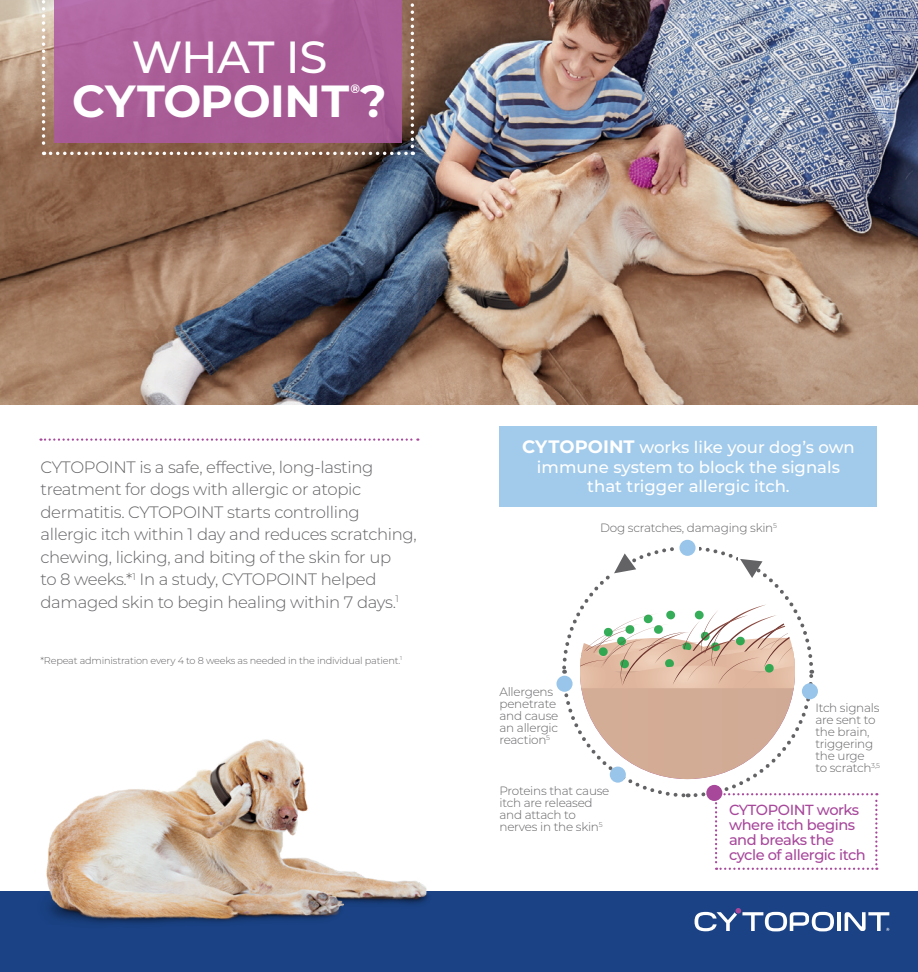
<style>
.page{position:relative;width:918px;height:972px;background:#fff}
.page>*{position:absolute;margin:0;border:0;box-sizing:border-box;transform-origin:0 0}
.t1{font:700 45px "Montserrat";letter-spacing:-.01em;color:#fff}
.t2{font:500 45px "Montserrat";letter-spacing:-.02em;color:#fff}
.t3{font:300 16.5px/22.5px "Montserrat";letter-spacing:-.02em;color:#636366}
.t4{font:500 16.5px/19.5px "Montserrat";color:#fff;text-align:center}
.t5{font:500 14.7px/15px "Montserrat";letter-spacing:-.03em;color:#a7489b}
.t6{font:700 12.3px "Montserrat";color:#fff}
.t7{font:300 12px/12px "Montserrat";letter-spacing:-.02em;color:#636366}
.t8{font:300 9.75px "Montserrat";letter-spacing:-.02em;color:#636366}
.s1{font-weight:700;font-size:18px}
</style>
<div class="page">
<img style="left:0;top:0;width:918px;height:405px">
<svg style="left:51px;top:152px;width:362px;height:3px"></svg>
<svg style="left:411px;top:0;width:3px;height:146px"></svg>
<svg style="left:42px;top:0;width:3px;height:155px"></svg>
<svg style="left:40px;top:438px;width:378px;height:3px"></svg>
<div style="left:0;top:891px;width:459px;height:81px;background:#1a4284"></div>
<img style="left:46px;top:739px;width:382px;height:185px">
<div style="left:54px;top:0;width:348px;height:143px;background:#a95d97"></div>
<div style="left:500px;top:426px;width:378px;height:81px;background:#a1caeb"></div>
<div style="left:459px;top:891px;width:459px;height:81px;background:#1a4284"></div>
<svg style="left:560px;top:547px;width:318px;height:323px"></svg>
<div style="left:557px;top:676px;width:16px;height:16px;background:#98c5e9;border-radius:50%"></div>
<div style="left:610px;top:767px;width:16px;height:16px;background:#98c5e9;border-radius:50%"></div>
<div style="left:706px;top:785px;width:16px;height:16px;background:#a7489b;border-radius:50%"></div>
<div style="left:802px;top:683px;width:16px;height:16px;background:#98c5e9;border-radius:50%"></div>
<div style="left:679px;top:540px;width:17px;height:16px;background:#98c5e9;border-radius:50%"></div>
<hr style="left:837px;top:912px;width:4px;height:19px;background:#fff">
<svg style="left:845px;top:912px;width:44px;height:19px"></svg>
<svg style="left:695px;top:908px;width:139px;height:23px"></svg>
<h1 class="t2" style="left:132px;top:26px;width:197px">WHAT IS</h1>
<h1 class="t1" style="left:72px;top:68px;width:316px">CYTOPOINT ?</h1>
<p class="t6" style="left:350px;top:80px;width:11px">®</p>
<p class="t3" style="left:40px;top:455px;width:378px">CYTOPOINT is a safe, effective, long-lasting treatment for dogs with allergic or atopic dermatitis. CYTOPOINT starts controlling allergic itch within 1 day and reduces scratching, chewing, licking, and biting of the skin for up<br>to 8 weeks.*<sup>1</sup> In a study, CYTOPOINT helped damaged skin to begin healing within 7 days.<sup>1</sup></p>
<p class="t8" style="left:40px;top:654px;width:363px">*Repeat administration every 4 to 8 weeks as needed in the individual patient.<sup>1</sup></p>
<p class="t4" style="left:522px;top:437px;width:334px"><span class="s1">CYTOPOINT</span> works like your dog’s own immune system to block the signals that trigger allergic itch.</p>
<p class="t7" style="left:600px;top:521px;width:178px">Dog scratches, damaging skin<sup>5</sup></p>
<p class="t7" style="left:500px;top:685px;width:60px">Allergens penetrate and cause an allergic reaction<sup>5</sup></p>
<p class="t7" style="left:815px;top:701px;width:66px">Itch signals are sent to the brain, triggering the urge<br>to scratch<sup>3,5</sup></p>
<p class="t7" style="left:500px;top:784px;width:111px">Proteins that cause itch are released and attach to nerves in the skin<sup>5</sup></p>
<p class="t5" style="left:729px;top:802px;width:138px">CYTOPOINT works where itch begins and breaks the cycle of allergic itch</p>
</div>
